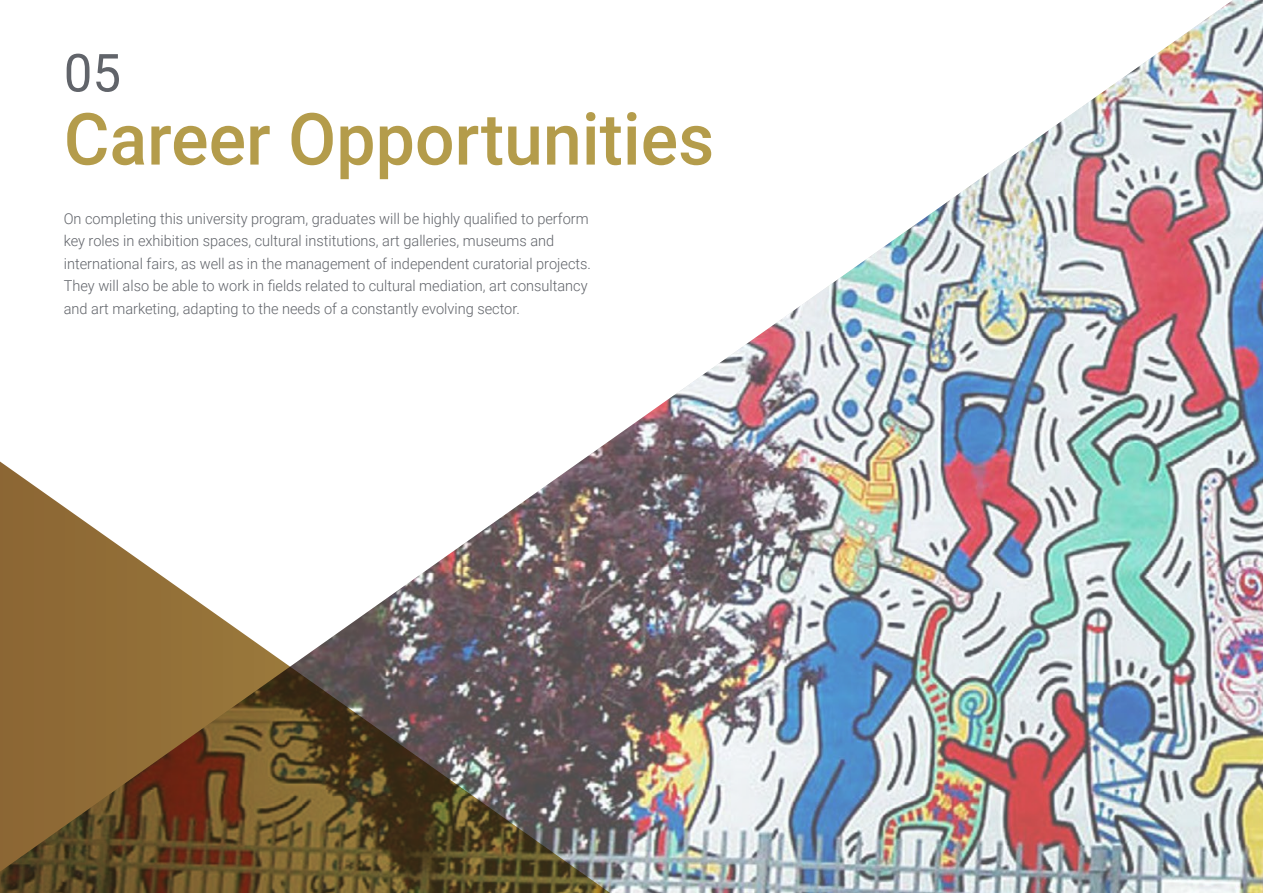
<style>
.page{position:relative;width:1263px;height:893px;background:#fff}
.page>*{position:absolute;margin:0;border:0;box-sizing:border-box;transform-origin:0 0}
.t1{font:500 72px "Roboto";color:#b49c4b}
.t2{font:52.5px "Roboto";color:#61646a}
.t3{font:300 15px/22.5px "Roboto";color:#61646a}
</style>
<div class="page">
<img style="left:602px;top:0;width:661px;height:893px">
<svg style="left:0;top:446px;width:640px;height:447px"></svg>
<h2 class="t2" style="left:64px;top:36px;width:59px">05</h2>
<h1 class="t1" style="left:64px;top:89px;width:652px">Career Opportunities</h1>
<p class="t3" style="left:64px;top:207px;width:529px">On completing this university program, graduates will be highly qualified to perform key roles in exhibition spaces, cultural institutions, art galleries, museums and international fairs, as well as in the management of independent curatorial projects.<br>They will also be able to work in fields related to cultural mediation, art consultancy and art marketing, adapting to the needs of a constantly evolving sector.</p>
</div>
